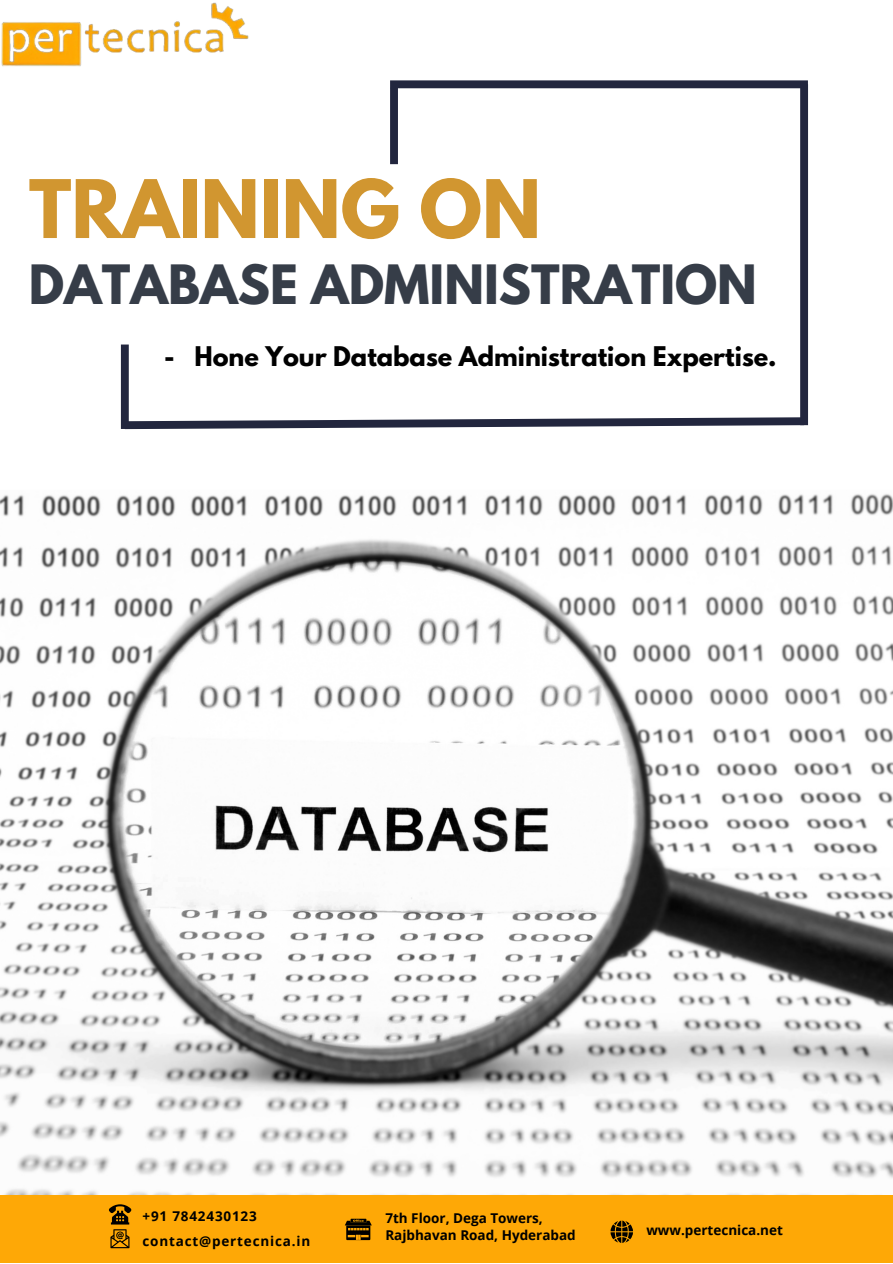
<style>
.page{position:relative;width:893px;height:1264px;background:#fff}
.page>*{position:absolute;margin:0;border:0;box-sizing:border-box;transform-origin:0 0}
.t1{font:700 71.4px "League Spartan";color:#d19630}
.t2{font:700 48px "League Spartan";color:#363d48}
.t3{font:700 24px "League Spartan";color:#000}
.t4{font:700 13.5px "Open Sans";color:#000}
.t5{font:700 13.5px "Open Sans";letter-spacing:.06em;color:#000}
</style>
<div class="page">
<img style="left:0;top:494px;width:892px;height:701px">
<div style="left:390px;top:80px;width:417px;height:8px;background:#22263e"></div>
<div style="left:390px;top:88px;width:8px;height:76px;background:#22263e"></div>
<div style="left:800px;top:84px;width:8px;height:341px;background:#22263e"></div>
<svg style="left:120px;top:413px;width:689px;height:17px"></svg>
<img style="left:1px;top:2px;width:248px;height:65px">
<div style="left:121px;top:344px;width:8px;height:85px;background:#22263e"></div>
<div style="left:0;top:1195px;width:892px;height:68px;background:#fea806"></div>
<svg style="left:610px;top:1220px;width:23px;height:22px"></svg>
<svg style="left:345px;top:1218px;width:27px;height:21px"></svg>
<svg style="left:109px;top:1204px;width:22px;height:44px"></svg>
<p class="t1" style="left:29px;top:174px;width:513px">TRAINING ON</p>
<p class="t2" style="left:29px;top:261px;width:729px">DATABASE ADMINISTRATION</p>
<p class="t3" style="left:164px;top:344px;width:614px">- Hone Your Database Administration Expertise.</p>
<p class="t5" style="left:142px;top:1206px;width:116px">+91 7842430123</p>
<p class="t5" style="left:142px;top:1231px;width:169px">contact@pertecnica.in</p>
<p class="t4" style="left:385px;top:1208px;width:159px">7th Floor, Dega Towers,</p>
<p class="t4" style="left:385px;top:1225px;width:192px">Rajbhavan Road, Hyderabad</p>
<p class="t4" style="left:646px;top:1220px;width:138px">www.pertecnica.net</p>
</div>
